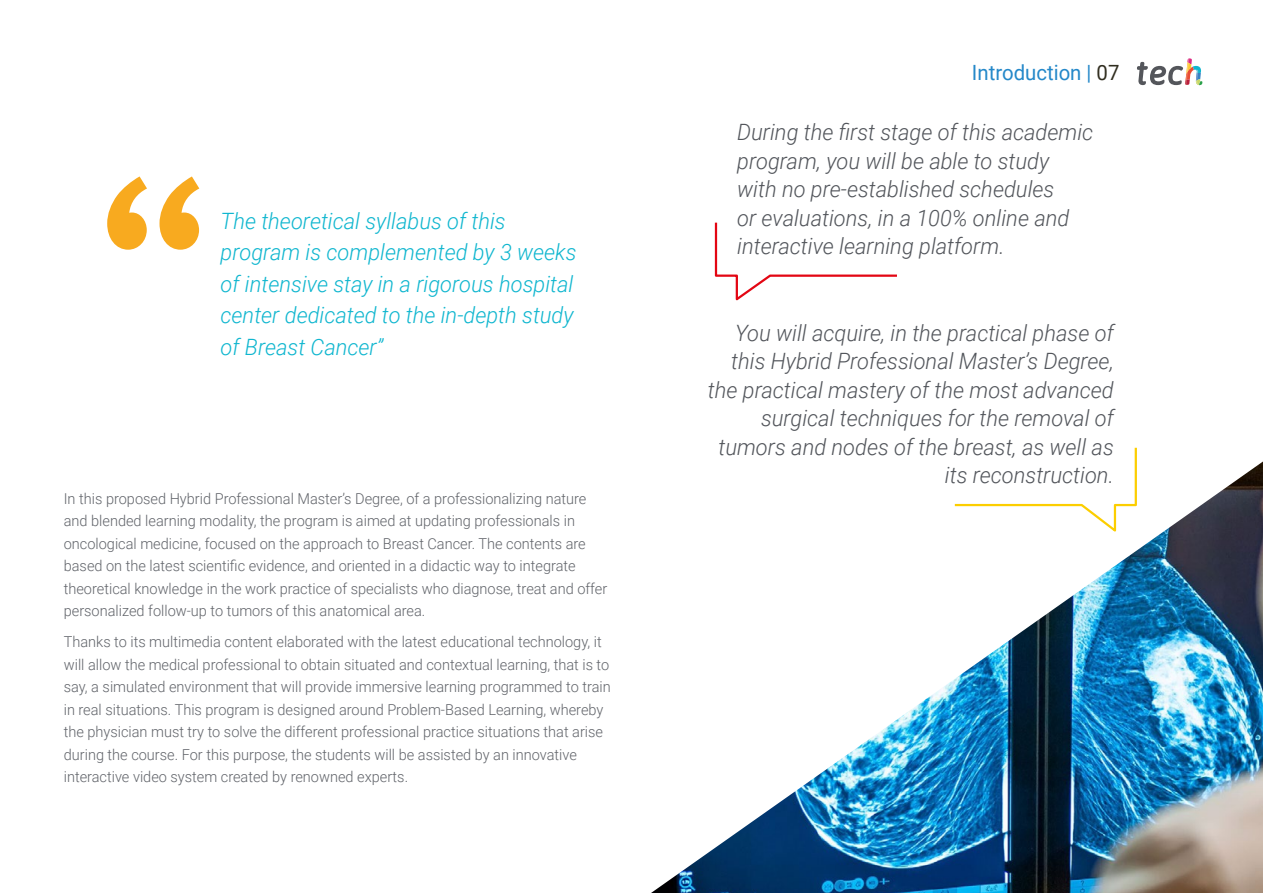
<style>
.page{position:relative;width:1263px;height:893px;background:#fff}
.page>*{position:absolute;margin:0;border:0;box-sizing:border-box;transform-origin:0 0}
.t1{font:italic 300 22.5px/28.5px "Roboto";color:#52555b;text-align:right}
.t2{font:italic 300 22.5px/31.5px "Roboto";color:#0fb6cf}
.t3{font:21px "Roboto";color:#2488c9}
.t4{font:300 15px/22.5px "Roboto";color:#61646a}
.s1{color:#312e20}
</style>
<div class="page">
<svg style="left:1137px;top:58px;width:65px;height:28px"></svg>
<svg style="left:107px;top:176px;width:92px;height:74px"></svg>
<svg style="left:714px;top:222px;width:183px;height:79px"></svg>
<img style="left:651px;top:461px;width:612px;height:432px">
<h1 class="t2" style="left:221px;top:204px;width:357px">The theoretical syllabus of this program is complemented by 3 weeks of intensive stay in a rigorous hospital center dedicated to the in-depth study of Breast Cancer”</h1>
<p class="t4" style="left:64px;top:487px;width:545px">In this proposed Hybrid Professional Master’s Degree, of a professionalizing nature and blended learning modality, the program is aimed at updating professionals in oncological medicine, focused on the approach to Breast Cancer. The contents are based on the latest scientific evidence, and oriented in a didactic way to integrate theoretical knowledge in the work practice of specialists who diagnose, treat and offer personalized follow-up to tumors of this anatomical area.</p>
<p class="t4" style="left:64px;top:630px;width:548px">Thanks to its multimedia content elaborated with the latest educational technology, it will allow the medical professional to obtain situated and contextual learning, that is to say, a simulated environment that will provide immersive learning programmed to train in real situations. This program is designed around Problem-Based Learning, whereby the physician must try to solve the different professional practice situations that arise during the course. For this purpose, the students will be assisted by an innovative interactive video system created by renowned experts.</p>
<h2 class="t3" style="left:972px;top:57px;width:149px">Introduction | <span class="s1">07</span></h2>
<h1 class="t1" style="left:737px;top:117px;width:357px;text-align:left">During the first stage of this academic program, you will be able to study with no pre-established schedules<br>or evaluations, in a 100% online and interactive learning platform.</h1>
<h1 class="t1" style="left:708px;top:318px;width:407px">You will acquire, in the practical phase of this Hybrid Professional Master’s Degree, the practical mastery of the most advanced surgical techniques for the removal of tumors and nodes of the breast, as well as its reconstruction.</h1>
</div>
